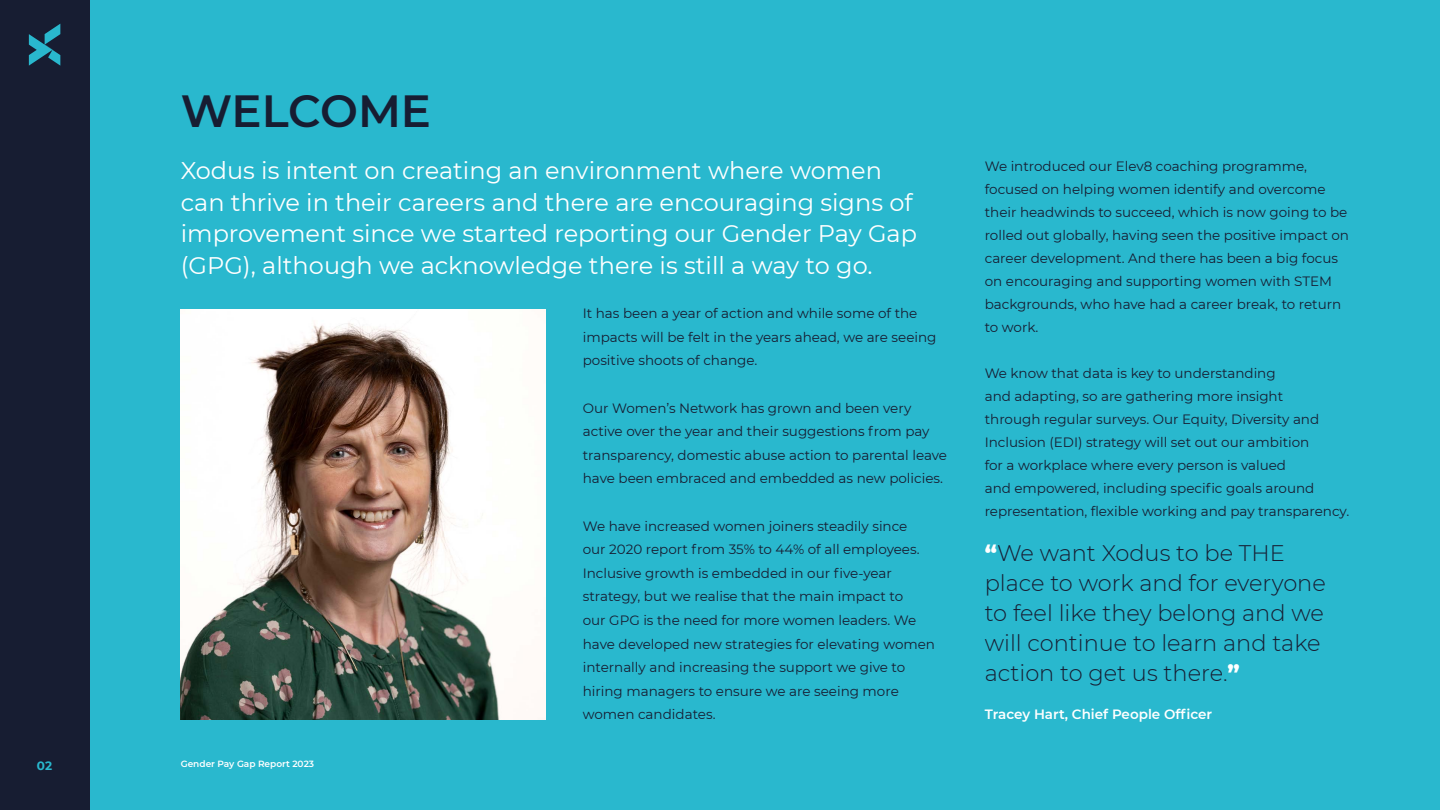
<style>
.page{position:relative;width:1440px;height:810px;background:#fff}
.page>*{position:absolute;margin:0;border:0;box-sizing:border-box;transform-origin:0 0}
.t1{font:600 45px "Montserrat";letter-spacing:-.005em;color:#171d32}
.t2{font:24px/31.5px "Montserrat";color:#fff}
.t3{font:300 22.5px/30px "Montserrat";color:#171d32}
.t4{font:13.5px/23.5px "Montserrat";color:#171d32}
.t5{font:600 13.5px "Montserrat";color:#fff}
.t6{font:700 12px "Montserrat";color:#29b8ce}
.t7{font:600 9px "Montserrat";color:#fff}
.s1{font-weight:800;color:#fff}
</style>
<div class="page">
<div style="left:89px;top:0;width:1351px;height:810px;background:#29b8ce"></div>
<div style="left:0;top:0;width:89px;height:810px;background:#171d32"></div>
<svg style="left:29px;top:24px;width:31px;height:42px"></svg>
<img style="left:181px;top:310px;width:364px;height:409px">
<h1 class="t1" style="left:181px;top:79px;width:252px">WELCOME</h1>
<h2 class="t2" style="left:181px;top:154px;width:738px">Xodus is intent on creating an environment where women can thrive in their careers and there are encouraging signs of improvement since we started reporting our Gender Pay Gap (GPG), although we acknowledge there is still a way to go.</h2>
<p class="t4" style="left:583px;top:301px;width:355px">It has been a year of action and while some of the impacts will be felt in the years ahead, we are seeing positive shoots of change.</p>
<p class="t4" style="left:583px;top:396px;width:366px">Our Women’s Network has grown and been very active over the year and their suggestions from pay transparency, domestic abuse action to parental leave have been embraced and embedded as new policies.</p>
<p class="t4" style="left:583px;top:514px;width:354px">We have increased women joiners steadily since<br>our 2020 report from 35% to 44% of all employees.<br>Inclusive growth is embedded in our five-year strategy, but we realise that the main impact to<br>our GPG is the need for more women leaders. We have developed new strategies for elevating women internally and increasing the support we give to hiring managers to ensure we are seeing more women candidates.</p>
<p class="t6" style="left:37px;top:757px;width:17px">02</p>
<p class="t7" style="left:181px;top:758px;width:135px">Gender Pay Gap Report 2023</p>
<p class="t4" style="left:985px;top:155px;width:366px;line-height:23px">We introduced our Elev8 coaching programme, focused on helping women identify and overcome their headwinds to succeed, which is now going to be rolled out globally, having seen the positive impact on career development. And there has been a big focus on encouraging and supporting women with STEM backgrounds, who have had a career break, to return to work.</p>
<p class="t4" style="left:985px;top:361px;width:366px;line-height:23px">We know that data is key to understanding<br>and adapting, so are gathering more insight<br>through regular surveys. Our Equity, Diversity and Inclusion (EDI) strategy will set out our ambition<br>for a workplace where every person is valued<br>and empowered, including specific goals around representation, flexible working and pay transparency.</p>
<h3 class="t3" style="left:985px;top:537px;width:343px"><span class="s1">“</span>We want Xodus to be THE place to work and for everyone to feel like they belong and we will continue to learn and take action to get us there.<span class="s1">”</span></h3>
<p class="t5" style="left:985px;top:705px;width:229px">Tracey Hart, Chief People Officer</p>
</div>
